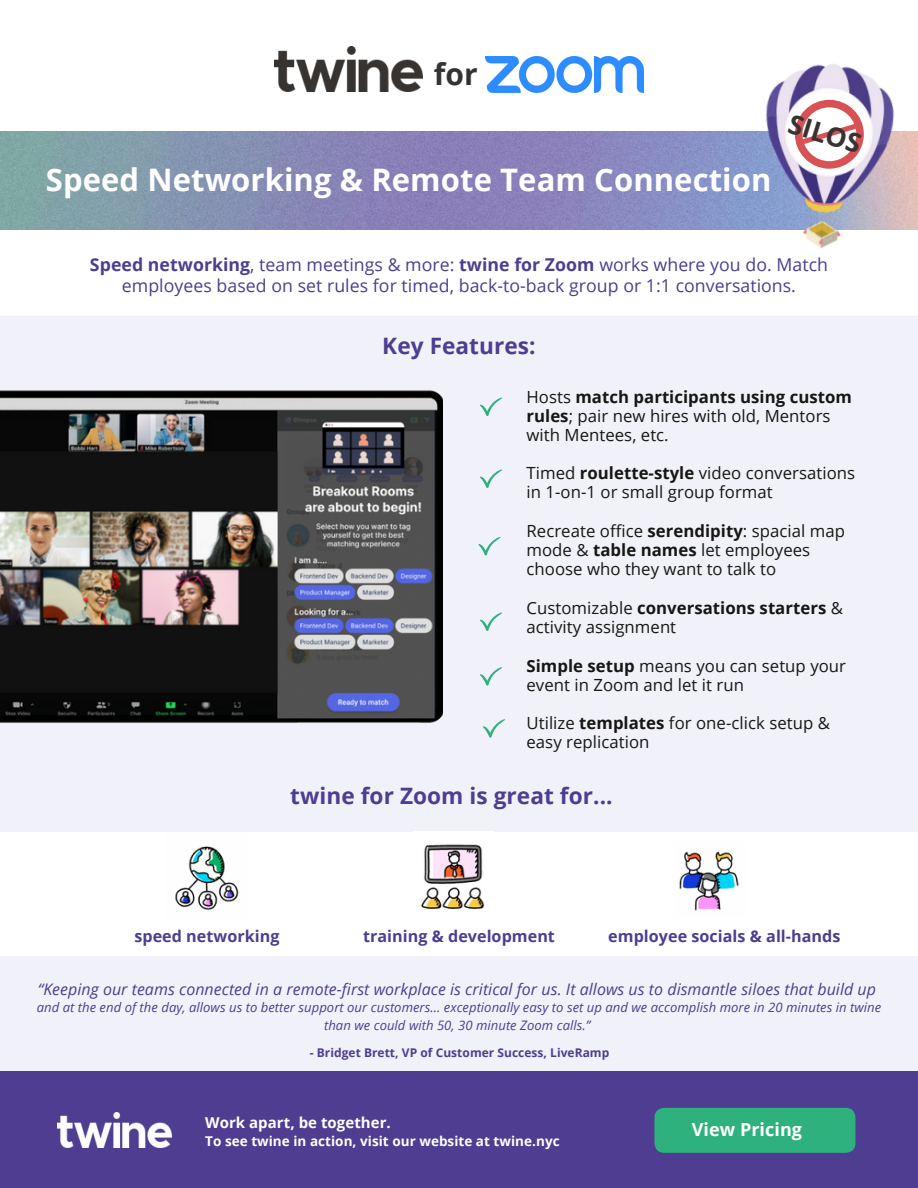
<style>
.page{position:relative;width:918px;height:1188px;background:#fff}
.page>*{position:absolute;margin:0;border:0;box-sizing:border-box;transform-origin:0 0}
.t1{font:700 31.05px "Open Sans";letter-spacing:.005em;color:#fff}
.t2{font:700 30px "Open Sans";color:#333}
.t3{font:700 26.7px "Open Sans";color:#373331}
.t4{font:700 22.65px "Open Sans";letter-spacing:.005em;color:#4e3d91}
.t5{font:700 18px "Open Sans";letter-spacing:.005em;color:#fff}
.t6{font:17.7px/20.2px "Open Sans";letter-spacing:.005em;color:#4e3d91;text-align:center}
.t7{font:16.8px/19.2px "Open Sans";letter-spacing:.005em;color:#171615}
.t8{font:700 16.05px "Open Sans";letter-spacing:.005em;color:#4e3d91}
.t9{font:italic 15.9px "Open Sans";letter-spacing:.005em;color:#4e3d91}
.t10{font:700 15px "Open Sans";letter-spacing:.005em;color:#fff}
.t11{font:700 13.5px "Open Sans";letter-spacing:.005em;color:#fff}
.t12{font:italic 13.05px/17.4px "Open Sans";letter-spacing:.005em;color:#4e3d91;text-align:center}
.t13{font:700 12px "Open Sans";letter-spacing:.005em;color:#4e3d91}
.s1{font-weight:700}
</style>
<div class="page">
<div style="left:0;top:957px;width:918px;height:231px;background:#f1f1fa"></div>
<div style="left:0;top:316px;width:918px;height:516px;background:#f1f1fa"></div>
<img style="left:0;top:131px;width:918px;height:98px">
<img style="left:274px;top:47px;width:149px;height:45px">
<img style="left:0;top:382px;width:443px;height:348px">
<svg style="left:480px;top:397px;width:22px;height:19px"></svg>
<svg style="left:480px;top:469px;width:22px;height:19px"></svg>
<svg style="left:478px;top:537px;width:23px;height:19px"></svg>
<svg style="left:480px;top:612px;width:22px;height:19px"></svg>
<div style="left:0;top:1071px;width:918px;height:117px;background:#4e3d91"></div>
<img style="left:57px;top:1113px;width:114px;height:34px">
<div style="left:654px;top:1108px;width:201px;height:45px;background:#2fb17e;border-radius:10px"></div>
<img style="left:755px;top:64px;width:158px;height:185px">
<div style="left:788px;top:94px;width:81px;height:81px;background:#fff;border-radius:50%"></div>
<svg style="left:795px;top:100px;width:69px;height:69px"></svg>
<img style="left:486px;top:56px;width:157px;height:36px">
<svg style="left:480px;top:667px;width:22px;height:19px"></svg>
<img style="left:679px;top:851px;width:60px;height:60px">
<img style="left:414px;top:831px;width:80px;height:79px">
<img style="left:175px;top:846px;width:64px;height:65px">
<svg style="left:483px;top:719px;width:22px;height:19px"></svg>
<h2 class="t2" style="left:434px;top:53px;width:45px">for</h2>
<h1 class="t1" style="left:46px;top:158px;width:727px">Speed Networking &amp; Remote Team Connection</h1>
<h3 class="t3" style="left:795px;top:105px;width:76px;rotate:17deg">SILOS</h3>
<p class="t6" style="left:90px;top:254px;width:740px"><span class="s1">Speed networking</span>, team meetings &amp; more: <span class="s1">twine for Zoom</span> works where you do. Match employees based on set rules for timed, back-to-back group or 1:1 conversations.</p>
<h3 class="t4" style="left:382px;top:330px;width:155px">Key Features:</h3>
<p class="t7" style="left:527px;top:387px;width:327px">Hosts <span class="s1">match participants using custom rules</span>; pair new hires with old, Mentors with Mentees, etc.</p>
<p class="t7" style="left:527px;top:463px;width:330px">Timed <span class="s1">roulette-style</span> video conversations in 1-on-1 or small group format</p>
<p class="t7" style="left:527px;top:521px;width:320px">Recreate office <span class="s1">serendipity</span>: spacial map mode &amp; <span class="s1">table names</span> let employees choose who they want to talk to</p>
<p class="t7" style="left:527px;top:598px;width:318px">Customizable <span class="s1">conversations starters</span> &amp; activity assignment</p>
<p class="t7" style="left:527px;top:656px;width:321px"><span class="s1">Simple setup</span> means you can setup your event in Zoom and let it run</p>
<p class="t7" style="left:527px;top:713px;width:305px">Utilize <span class="s1">templates</span> for one-click setup &amp; easy replication</p>
<h3 class="t4" style="left:290px;top:780px;width:324px">twine for Zoom is great for...</h3>
<p class="t8" style="left:134px;top:925px;width:147px">speed networking</p>
<p class="t8" style="left:363px;top:925px;width:193px">training &amp; development</p>
<p class="t8" style="left:608px;top:925px;width:234px">employee socials &amp; all-hands</p>
<p class="t9" style="left:38px;top:978px;width:840px">“Keeping our teams connected in a remote-first workplace is critical for us. It allows us to dismantle siloes that build up</p>
<p class="t12" style="left:37px;top:998px;width:846px">and at the end of the day, allows us to better support our customers... exceptionally easy to set up and we accomplish more in 20 minutes in twine than we could with 50, 30 minute Zoom calls.”</p>
<p class="t13" style="left:310px;top:1044px;width:301px">- Bridget Brett, VP of Customer Success, LiveRamp</p>
<p class="t10" style="left:205px;top:1112px;width:187px">Work apart, be together.</p>
<p class="t11" style="left:205px;top:1132px;width:356px">To see twine in action, visit our website at twine.nyc</p>
<p class="t5" style="left:692px;top:1117px;width:112px">View Pricing</p>
</div>
